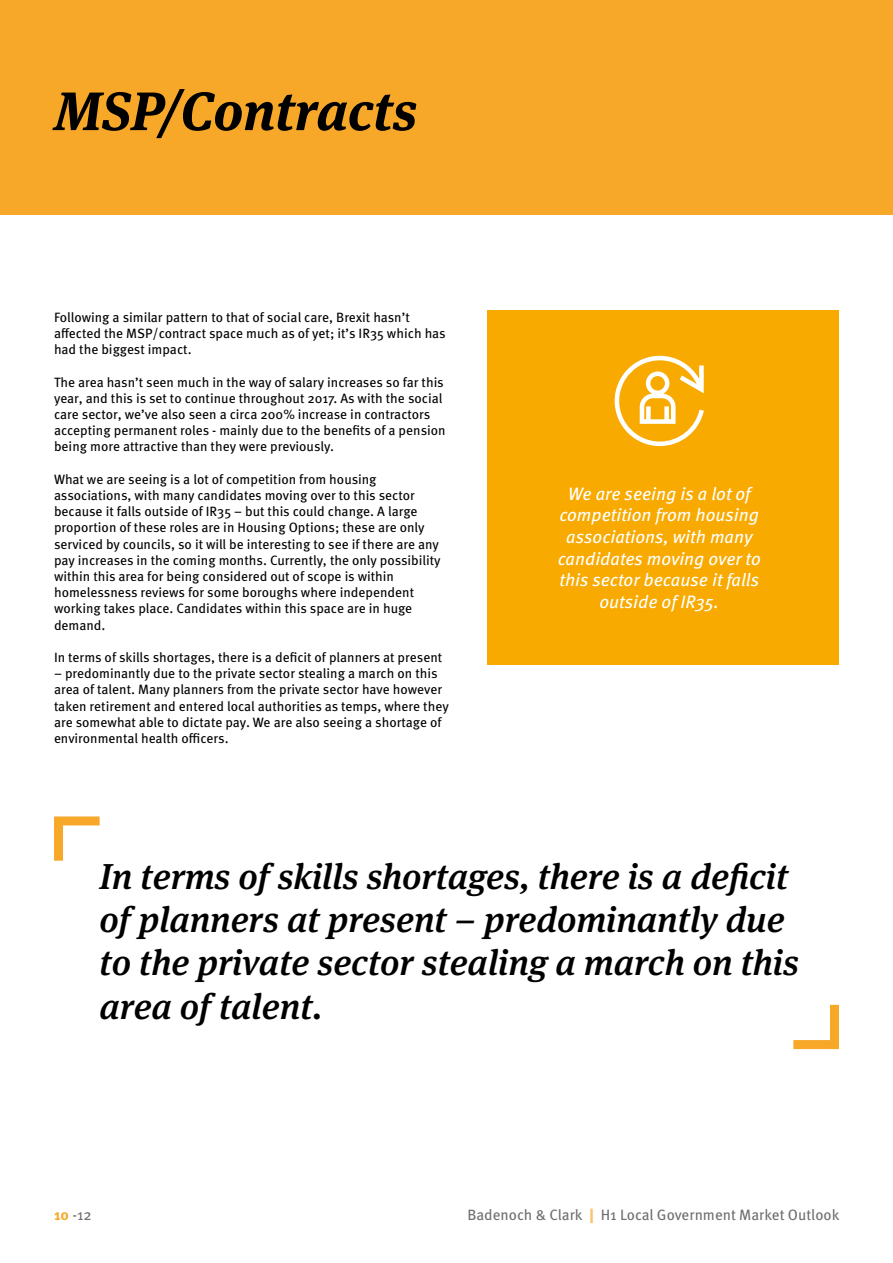
<style>
.page{position:relative;width:893px;height:1263px;background:#fff}
.page>*{position:absolute;margin:0;border:0;box-sizing:border-box;transform-origin:0 0}
.t1{font:italic 700 54px "Meta Serif Pro";color:#000}
.t2{font:italic 500 36px/43.2px "Meta Serif Pro";color:#000}
.t3{font:italic 18px/21.6px "Meta Pro";color:#fff;text-align:center}
.t4{font:15px "Meta Pro";color:#706f6f}
.t5{font:13.5px/16.2px "Meta Pro";color:#000}
.s1{font-weight:700;color:#f7a829}
.s2{font-weight:900;color:#fbc372}
</style>
<div class="page">
<div style="left:0;top:0;width:893px;height:215px;background:#f7a829"></div>
<svg style="left:54px;top:816px;width:46px;height:45px"></svg>
<svg style="left:793px;top:1004px;width:46px;height:46px"></svg>
<div style="left:488px;top:310px;width:351px;height:355px;background:#f8aa01"></div>
<svg style="left:615px;top:356px;width:89px;height:90px"></svg>
<h1 class="t1" style="left:54px;top:68px;width:365px">MSP/Contracts</h1>
<p class="t5" style="left:54px;top:308px;width:393px">Following a similar pattern to that of social care, Brexit hasn’t affected the MSP/contract space much as of yet; it’s IR35 which has had the biggest impact.</p>
<p class="t5" style="left:54px;top:373px;width:393px">The area hasn’t seen much in the way of salary increases so far this year, and this is set to continue throughout 2017. As with the social care sector, we’ve also seen a circa 200% increase in contractors accepting permanent roles - mainly due to the benefits of a pension being more attractive than they were previously.</p>
<p class="t5" style="left:54px;top:470px;width:388px">What we are seeing is a lot of competition from housing associations, with many candidates moving over to this sector because it falls outside of IR35 – but this could change. A large proportion of these roles are in Housing Options; these are only serviced by councils, so it will be interesting to see if there are any pay increases in the coming months. Currently, the only possibility within this area for being considered out of scope is within homelessness reviews for some boroughs where independent working takes place. Candidates within this space are in huge demand.</p>
<p class="t5" style="left:54px;top:648px;width:390px">In terms of skills shortages, there is a deficit of planners at present</p>
<p class="t5" style="left:54px;top:664px;width:396px">– predominantly due to the private sector stealing a march on this area of talent. Many planners from the private sector have however taken retirement and entered local authorities as temps, where they are somewhat able to dictate pay. We are also seeing a shortage of environmental health officers.</p>
<h3 class="t3" style="left:558px;top:481px;width:205px">We are seeing is a lot of competition from housing associations, with many candidates moving over to this sector because it falls outside of IR35.</h3>
<h2 class="t2" style="left:100px;top:852px;width:701px">In terms of skills shortages, there is a deficit of planners at present – predominantly due to the private sector stealing a march on this area of talent.</h2>
<p class="t4" style="left:54px;top:1203px;width:39px"><span class="s1">10</span> -12</p>
<p class="t4" style="left:467px;top:1203px;width:373px">Badenoch &amp; Clark <span class="s2">|</span> H1 Local Government Market Outlook</p>
</div>
